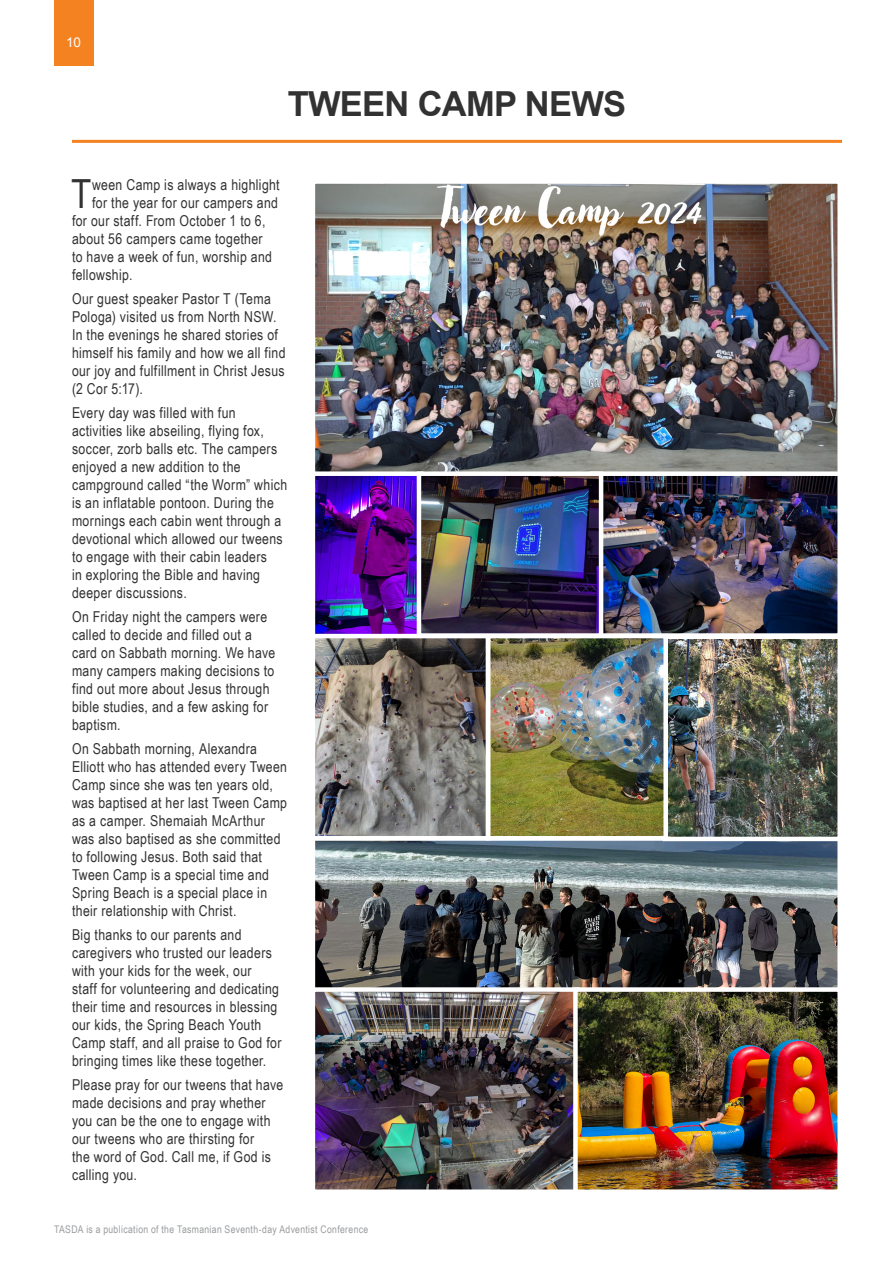
<style>
.page{position:relative;width:893px;height:1263px;background:#fff}
.page>*{position:absolute;margin:0;border:0;box-sizing:border-box;transform-origin:0 0}
.First_Paragraph{font:40.2px "Arial Narrow";color:#333233}
.t1{font:700 34.5px "Arial";letter-spacing:-.02em;color:#333233}
.Main_Body{font:15px/18px "Arial Narrow";letter-spacing:.025em;color:#333233}
.First_Paragraph-2{font:15px "Arial Narrow";letter-spacing:.02em;color:#333233}
.t2{font:13.5px "Arial";color:#fff}
.t3{font:10.5px "Arial Narrow";letter-spacing:.035em;color:#999b9e}
</style>
<div class="page">
<img style="left:316px;top:184px;width:521px;height:287px">
<div style="left:311px;top:179px;width:531px;height:298px;border:4px solid #fff"></div>
<hr style="left:72px;top:140px;width:770px;height:3px;background:#f58220">
<img style="left:316px;top:639px;width:521px;height:348px">
<div style="left:311px;top:836px;width:531px;height:167px;border:4px solid #fff"></div>
<img style="left:316px;top:476px;width:101px;height:158px">
<div style="left:311px;top:471px;width:112px;height:168px;border:4px solid #fff"></div>
<div style="left:311px;top:634px;width:179px;height:206px;border:4px solid #fff"></div>
<div style="left:662px;top:634px;width:180px;height:207px;border:4px solid #fff"></div>
<img style="left:316px;top:992px;width:257px;height:197px">
<div style="left:311px;top:987px;width:268px;height:207px;border:4px solid #fff"></div>
<img style="left:578px;top:992px;width:259px;height:197px">
<div style="left:573px;top:987px;width:269px;height:207px;border:4px solid #fff"></div>
<div style="left:486px;top:634px;width:182px;height:206px;border:4px solid #fff"></div>
<img style="left:603px;top:476px;width:234px;height:157px">
<div style="left:590px;top:471px;width:252px;height:167px;border:4px solid #fff"></div>
<img style="left:422px;top:476px;width:176px;height:157px">
<div style="left:417px;top:471px;width:186px;height:167px;border:4px solid #fff"></div>
<div style="left:54px;top:0;width:39px;height:66px;background:#f58220"></div>
<p class="t2" style="left:66px;top:34px;width:17px">10</p>
<p class="t1" style="left:288px;top:81px;width:340px">TWEEN CAMP NEWS</p>
<p class="First_Paragraph" style="left:71px;top:165px;width:22px">T</p>
<p class="First_Paragraph-2" style="left:92px;top:174px;width:189px">ween Camp is always a highlight</p>
<p class="First_Paragraph-2" style="left:92px;top:192px;width:187px">for the year for our campers and</p>
<p class="First_Paragraph-2" style="left:72px;top:210px;width:195px">for our staff. From October 1 to 6,</p>
<p class="First_Paragraph-2" style="left:72px;top:228px;width:192px">about 56 campers came together</p>
<p class="First_Paragraph-2" style="left:72px;top:246px;width:202px">to have a week of fun, worship and</p>
<p class="First_Paragraph-2" style="left:72px;top:264px;width:62px">fellowship.</p>
<p class="Main_Body" style="left:72px;top:289px;width:215px">Our guest speaker Pastor T (Tema<br>Pologa) visited us from North NSW.<br>In the evenings he shared stories of himself his family and how we all find our joy and fulfillment in Christ Jesus (2 Cor 5:17).</p>
<p class="Main_Body" style="left:72px;top:403px;width:217px">Every day was filled with fun activities like abseiling, flying fox, soccer, zorb balls etc. The campers enjoyed a new addition to the campground called “the Worm” which is an inflatable pontoon. During the mornings each cabin went through a devotional which allowed our tweens to engage with their cabin leaders<br>in exploring the Bible and having deeper discussions.</p>
<p class="Main_Body" style="left:72px;top:607px;width:205px">On Friday night the campers were called to decide and filled out a card on Sabbath morning. We have many campers making decisions to find out more about Jesus through bible studies, and a few asking for baptism.</p>
<p class="Main_Body" style="left:72px;top:739px;width:217px">On Sabbath morning, Alexandra<br>Elliott who has attended every Tween<br>Camp since she was ten years old, was baptised at her last Tween Camp as a camper. Shemaiah McArthur was also baptised as she committed to following Jesus. Both said that<br>Tween Camp is a special time and<br>Spring Beach is a special place in their relationship with Christ.</p>
<p class="Main_Body" style="left:72px;top:925px;width:211px">Big thanks to our parents and caregivers who trusted our leaders with your kids for the week, our<br>staff for volunteering and dedicating their time and resources in blessing our kids, the Spring Beach Youth Camp staff, and all praise to God for bringing times like these together.</p>
<p class="Main_Body" style="left:72px;top:1075px;width:213px">Please pray for our tweens that have made decisions and pray whether you can be the one to engage with our tweens who are thirsting for<br>the word of God. Call me, if God is calling you.</p>
<p class="t3" style="left:54px;top:1222px;width:316px">TASDA is a publication of the Tasmanian Seventh-day Adventist Conference</p>
</div>
